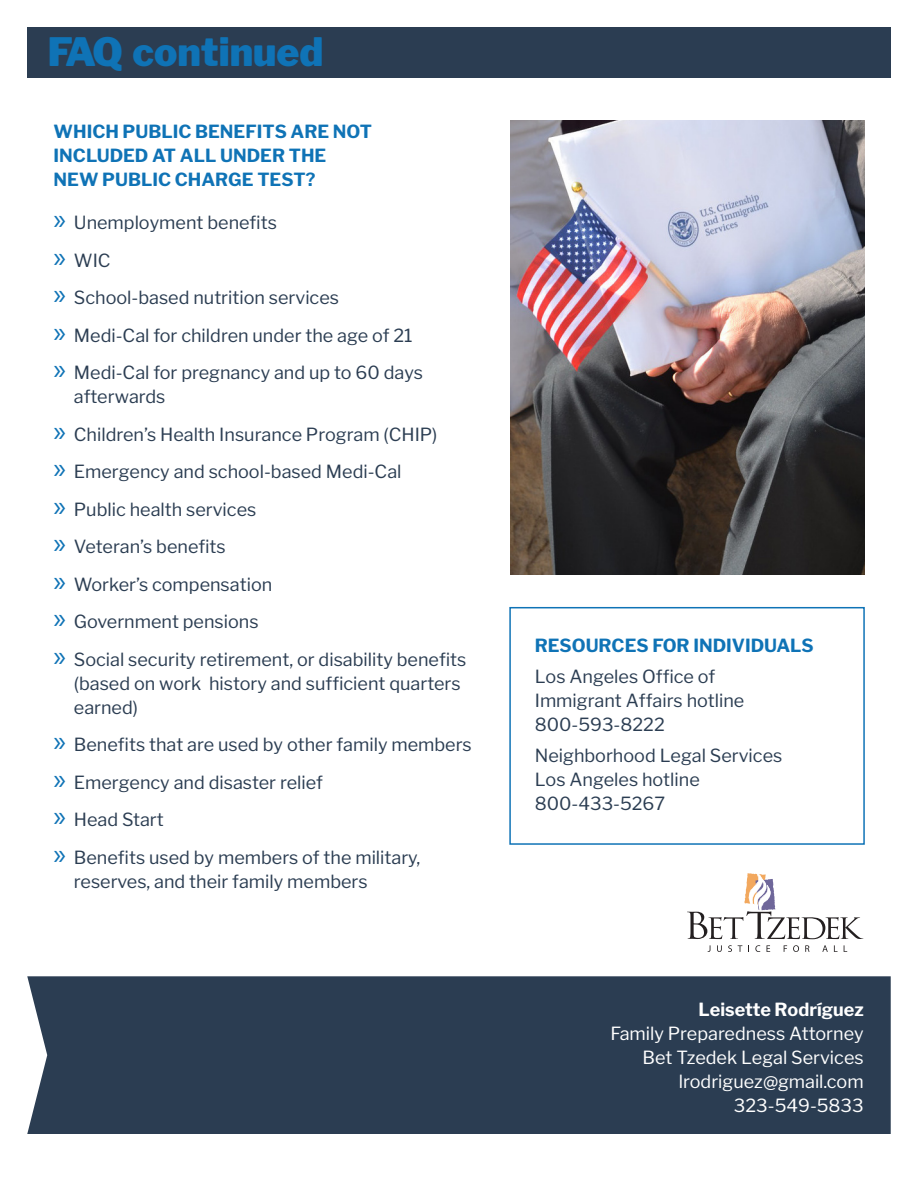
<style>
.page{position:relative;width:918px;height:1188px;background:#fff}
.page>*{position:absolute;margin:0;border:0;box-sizing:border-box;transform-origin:0 0}
.t1{font:900 38.85px "Libre Franklin";color:#0f73b6}
.t2{font:18px/37.5px "Libre Franklin";color:#2b3d52}
.t3{font:700 18px/24px "Libre Franklin";color:#0f73b6}
.t4{font:18px/24px "Libre Franklin";color:#fff;text-align:right}
.t5{font:700 18px "Libre Franklin";color:#fff}
.s1{font-family:"Myriad Pro";font-size:30px;color:#0f73b6}
</style>
<div class="page">
<div style="left:27px;top:976px;width:864px;height:158px;background:#2b3d52"></div>
<svg style="left:687px;top:873px;width:176px;height:66px"></svg>
<svg style="left:717px;top:945px;width:5px;height:7px"></svg>
<svg style="left:728px;top:945px;width:4px;height:7px"></svg>
<svg style="left:738px;top:945px;width:4px;height:7px"></svg>
<svg style="left:755px;top:945px;width:5px;height:7px"></svg>
<svg style="left:767px;top:945px;width:3px;height:7px"></svg>
<svg style="left:784px;top:945px;width:3px;height:7px"></svg>
<svg style="left:793px;top:945px;width:6px;height:7px"></svg>
<svg style="left:805px;top:945px;width:5px;height:7px"></svg>
<svg style="left:822px;top:945px;width:6px;height:7px"></svg>
<div style="left:509px;top:607px;width:356px;height:238px;border:2px solid #0f73b6"></div>
<img style="left:510px;top:121px;width:355px;height:454px">
<div style="left:27px;top:27px;width:864px;height:51px;background:#2b3d52"></div>
<h1 class="t1" style="left:48px;top:29px;width:277px">FAQ continued</h1>
<p class="t3" style="left:54px;top:120px;width:320px">WHICH PUBLIC BENEFITS ARE NOT<br>INCLUDED AT ALL UNDER THE<br>NEW PUBLIC CHARGE TEST?</p>
<p class="t2" style="left:54px;top:204px;width:371px"><span class="s1">»</span> Unemployment benefits<br><span class="s1">»</span> WIC<br><span class="s1">»</span> School-based nutrition services<br><span class="s1">»</span> Medi-Cal for children under the age of 21 <span class="s1">»</span> Medi-Cal for pregnancy and up to 60 days</p>
<p class="t2" style="left:54px;top:378px;width:414px;text-indent:20px">afterwards<br><span class="s1">»</span> Children’s Health Insurance Program (CHIP)<br><span class="s1">»</span> Emergency and school-based Medi-Cal<br><span class="s1">»</span> Public health services<br><span class="s1">»</span> Veteran’s benefits<br><span class="s1">»</span> Worker’s compensation<br><span class="s1">»</span> Government pensions<br><span class="s1">»</span> Social security retirement, or disability benefits</p>
<p class="t2" style="left:74px;top:671px;width:388px;line-height:24px">(based on work history and sufficient quarters earned)</p>
<p class="t2" style="left:54px;top:726px;width:420px"><span class="s1">»</span> Benefits that are used by other family members <span class="s1">»</span> Emergency and disaster relief<br><span class="s1">»</span> Head Start<br><span class="s1">»</span> Benefits used by members of the military,</p>
<p class="t2" style="left:74px;top:862px;width:295px">reserves, and their family members</p>
<p class="t3" style="left:535px;top:634px;width:280px">RESOURCES FOR INDIVIDUALS</p>
<p class="t2" style="left:535px;top:664px;width:211px;line-height:24px">Los Angeles Office of<br>Immigrant Affairs hotline<br>800-593-8222</p>
<p class="t2" style="left:535px;top:743px;width:249px;line-height:24px">Neighborhood Legal Services<br>Los Angeles hotline<br>800-433-5267</p>
<p class="t5" style="left:699px;top:999px;width:167px">Leisette Rodríguez</p>
<p class="t4" style="left:610px;top:1021px;width:255px">Family Preparedness Attorney<br>Bet Tzedek Legal Services lrodriguez@gmail.com<br>323-549-5833</p>
</div>
